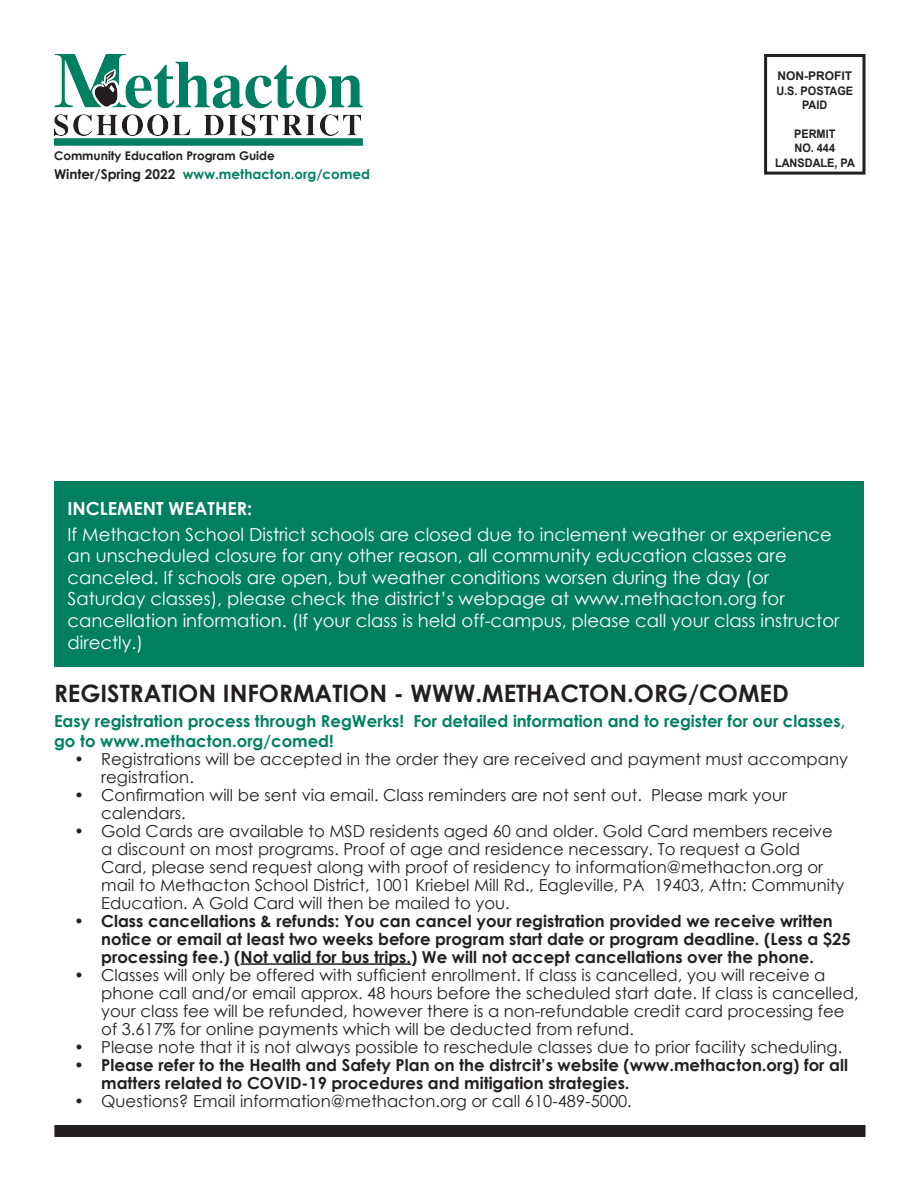
<style>
.page{position:relative;width:918px;height:1188px;background:#fff}
.page>*{position:absolute;margin:0;border:0;box-sizing:border-box;transform-origin:0 0}
.t1{font:700 24px "Century Gothic";color:#231f20}
.t2{font:18px/21.6px "Century Gothic";color:#fff}
.t3{font:700 18px "Century Gothic";color:#fff}
.t4{font:16.5px/18px "Century Gothic";color:#231f20}
.t5{font:700 16.5px/18px "Century Gothic";color:#231f20}
.t6{font:700 16.5px/19.8px "Century Gothic";color:#008061}
.t7{font:700 13.5px "Century Gothic";color:#008061}
.t8{font:700 12px "Century Gothic";color:#231f20}
.t9{font:700 12px "Arial";color:#231f20}
.t10{font:700 11.7px "Arial";color:#231f20;scale:.93 1}
.s1{color:#231f20}
</style>
<div class="page">
<div style="left:54px;top:482px;width:810px;height:185px;background:#008061"></div>
<div style="left:54px;top:138px;width:309px;height:8px;background:#008061"></div>
<div style="left:764px;top:54px;width:102px;height:121px;border:3px solid #231f20"></div>
<hr style="left:241px;top:963px;width:170px;height:2px;background:#231f20">
<div style="left:54px;top:1125px;width:811px;height:12px;background:#231f20"></div>
<img style="left:54px;top:54px;width:309px;height:82px">
<p class="t8" style="left:54px;top:147px;width:222px">Community Education Program Guide</p>
<p class="t7" style="left:54px;top:164px;width:318px"><span class="s1">Winter/Spring 2022</span> www.methacton.org/comed</p>
<p class="t9" style="left:777px;top:67px;width:76px">NON-PROFIT</p>
<p class="t10" style="left:776px;top:82px;width:84px">U.S. POSTAGE</p>
<p class="t10" style="left:802px;top:97px;width:29px">PAID</p>
<p class="t10" style="left:794px;top:125px;width:46px">PERMIT</p>
<p class="t10" style="left:794px;top:140px;width:45px">NO. 444</p>
<p class="t10" style="left:775px;top:154px;width:87px">LANSDALE, PA</p>
<p class="t3" style="left:68px;top:494px;width:186px">INCLEMENT WEATHER:</p>
<p class="t2" style="left:68px;top:523px;width:774px">If Methacton School District schools are closed due to inclement weather or experience an unscheduled closure for any other reason, all community education classes are canceled. If schools are open, but weather conditions worsen during the day (or Saturday classes), please check the district’s webpage at www.methacton.org for cancellation information. (If your class is held off-campus, please call your class instructor directly.)</p>
<p class="t1" style="left:54px;top:676px;width:736px">REGISTRATION INFORMATION - WWW.METHACTON.ORG/COMED</p>
<p class="t6" style="left:54px;top:710px;width:793px">Easy registration process through RegWerks! For detailed information and to register for our classes, go to www.methacton.org/comed!</p>
<p class="t4" style="left:101px;top:749px;width:748px;text-indent:-27px">• Registrations will be accepted in the order they are received and payment must accompany registration.</p>
<p class="t4" style="left:101px;top:785px;width:687px;text-indent:-27px">• Confirmation will be sent via email. Class reminders are not sent out. Please mark your calendars.</p>
<p class="t4" style="left:101px;top:821px;width:745px;text-indent:-27px">• Gold Cards are available to MSD residents aged 60 and older. Gold Card members receive a discount on most programs. Proof of age and residence necessary. To request a Gold Card, please send request along with proof of residency to information@methacton.org or mail to Methacton School District, 1001 Kriebel Mill Rd., Eagleville, PA 19403, Attn: Community Education. A Gold Card will then be mailed to you.</p>
<p class="t5" style="left:101px;top:911px;width:751px;text-indent:-27px">• Class cancellations &amp; refunds: You can cancel your registration provided we receive written notice or email at least two weeks before program start date or program deadline. (Less a $25 processing fee.) (Not valid for bus trips.) We will not accept cancellations over the phone.</p>
<p class="t4" style="left:101px;top:965px;width:759px;text-indent:-27px">• Classes will only be offered with sufficient enrollment. If class is cancelled, you will receive a phone call and/or email approx. 48 hours before the scheduled start date. If class is cancelled, your class fee will be refunded, however there is a non-refundable credit card processing fee of 3.617% for online payments which will be deducted from refund.</p>
<p class="t4" style="left:74px;top:1037px;width:770px">• Please note that it is not always possible to reschedule classes due to prior facility scheduling.</p>
<p class="t5" style="left:101px;top:1055px;width:748px;text-indent:-27px">• Please refer to the Health and Safety Plan on the distrcit’s website (www.methacton.org) for all matters related to COVID-19 procedures and mitigation strategies.</p>
<p class="t4" style="left:74px;top:1091px;width:559px">• Questions? Email information@methacton.org or call 610-489-5000.</p>
</div>
